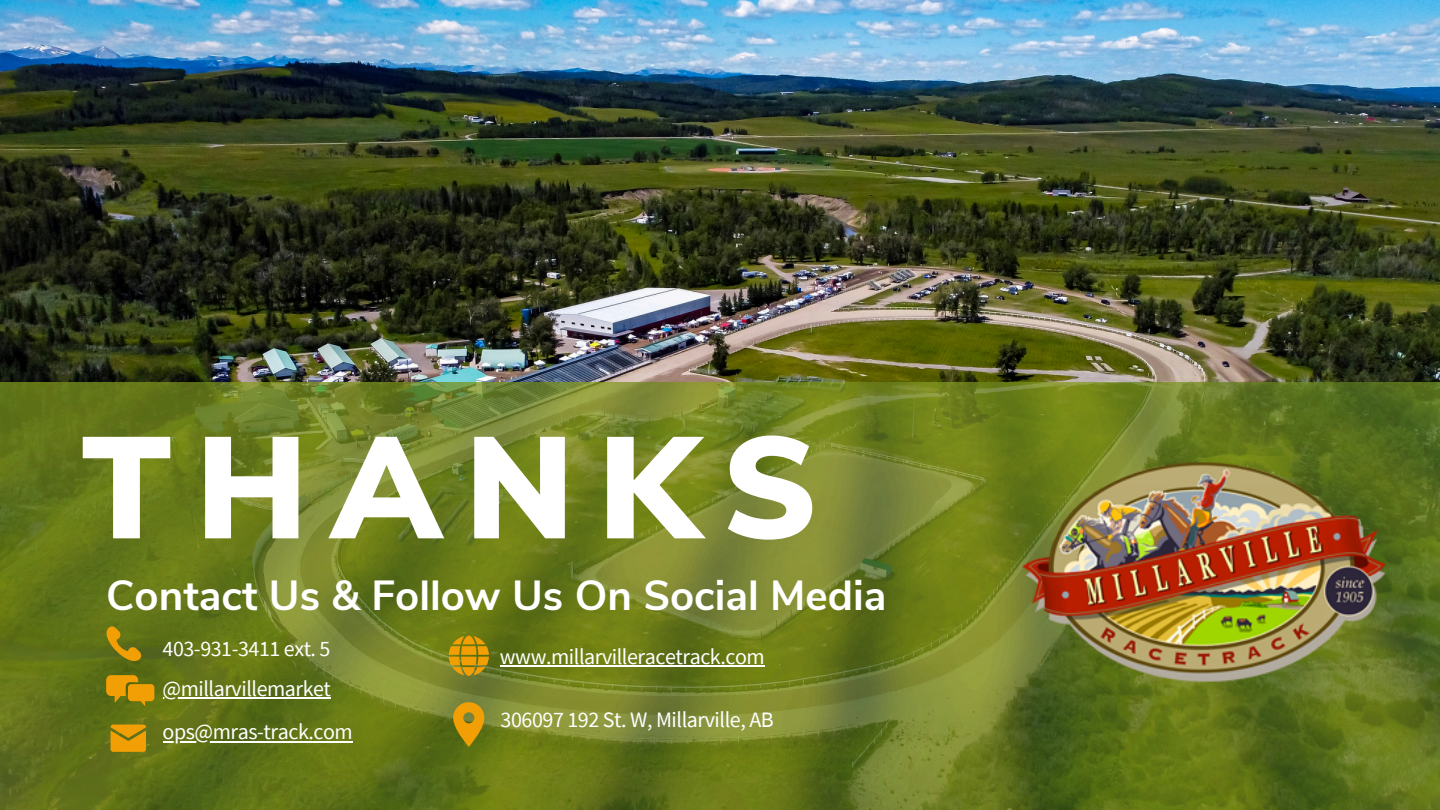
<style>
.page{position:relative;width:1440px;height:810px;background:#fff}
.page>*{position:absolute;margin:0;border:0;box-sizing:border-box;transform-origin:0 0}
.t1{font:900 144px "Nunito Sans";letter-spacing:.165em;color:#fff}
.t2{font:700 42px "Nunito Sans";color:#fff}
.t3{font:22px "Source Sans Pro";letter-spacing:-.02em;color:#fff}
.t4{font:21.9px "Source Sans Pro";letter-spacing:-.02em;color:#fff}
</style>
<div class="page">
<img style="left:0;top:0;width:1440px;height:383px">
<img style="left:0;top:383px;width:1440px;height:427px">
<img style="left:1022px;top:462px;width:365px;height:220px">
<svg style="left:106px;top:626px;width:35px;height:35px"></svg>
<svg style="left:106px;top:675px;width:48px;height:31px"></svg>
<hr style="left:163px;top:697px;width:168px;height:2px;background:#fff">
<svg style="left:111px;top:725px;width:35px;height:27px"></svg>
<hr style="left:163px;top:741px;width:189px;height:1px;background:#fff">
<svg style="left:449px;top:636px;width:40px;height:40px"></svg>
<hr style="left:500px;top:665px;width:264px;height:2px;background:#fff">
<svg style="left:453px;top:702px;width:31px;height:44px"></svg>
<h1 class="t1" style="left:81px;top:393px;width:738px">THANKS</h1>
<h2 class="t2" style="left:106px;top:568px;width:782px">Contact Us &amp; Follow Us On Social Media</h2>
<p class="t4" style="left:163px;top:634px;width:169px">403-931-3411 ext. 5</p>
<p class="t3" style="left:163px;top:674px;width:170px">@millarvillemarket</p>
<p class="t3" style="left:163px;top:718px;width:192px">ops@mras-track.com</p>
<p class="t3" style="left:500px;top:642px;width:266px">www.millarvilleracetrack.com</p>
<p class="t3" style="left:501px;top:705px;width:275px">306097 192 St. W, Millarville, AB</p>
</div>
